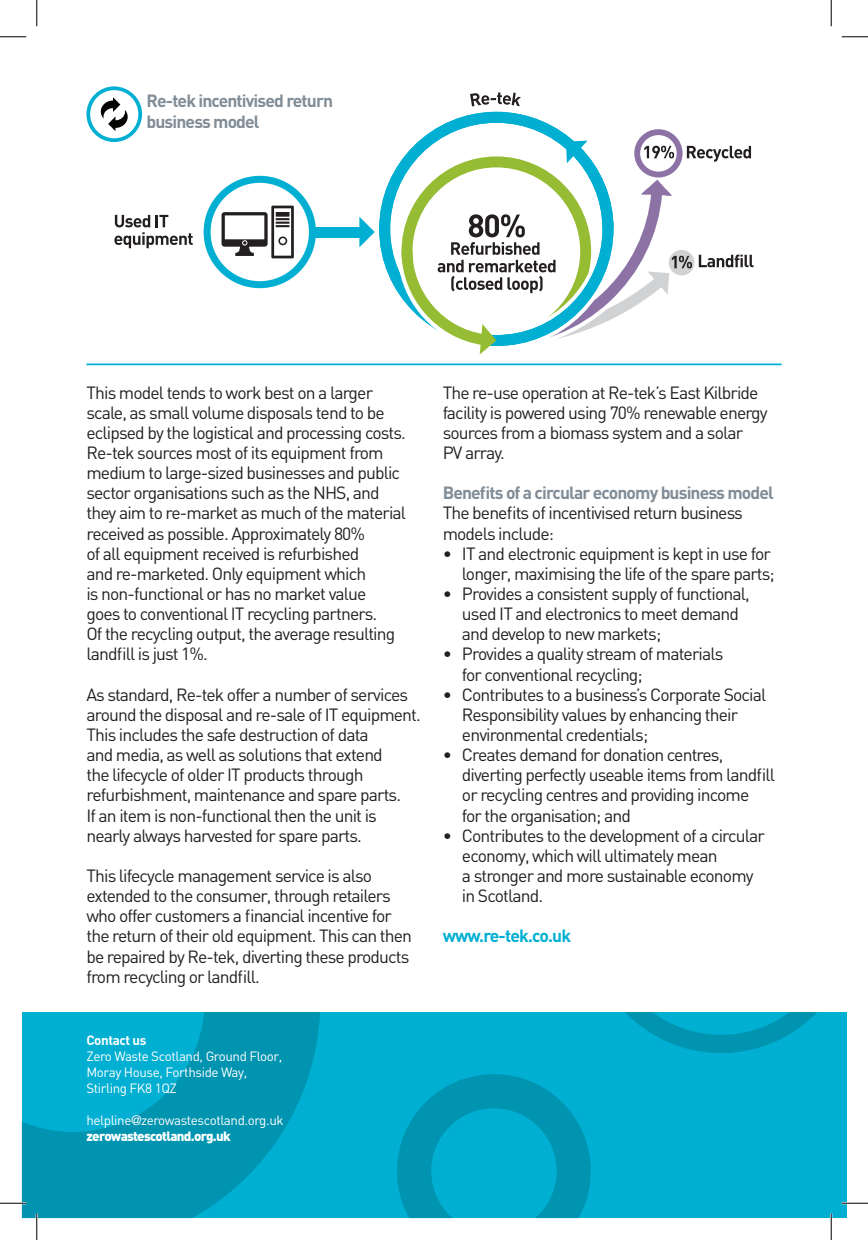
<style>
.page{position:relative;width:868px;height:1240px;background:#fff}
.page>*{position:absolute;margin:0;border:0;box-sizing:border-box;transform-origin:0 0}
.t1{font:17.5px/20.1px "DIN";letter-spacing:-.05em;color:#231f20}
.t2{font:700 17.5px/20.1px "DIN";letter-spacing:-.05em;color:#808c96}
.t3{font:700 17.5px "DIN";letter-spacing:-.05em;color:#00afd2}
.t4{font:13.3px/16.1px "DIN";letter-spacing:-.03em;color:#fff}
.t5{font:700 13.3px "DIN";letter-spacing:-.03em;color:#fff}
.s1{font-family:"Helvetica Neue"}
.s2{font-weight:900}
</style>
<div class="page">
<div style="left:22px;top:1012px;width:823px;height:205px;background:#00afd2"></div>
<svg style="left:22px;top:1012px;width:298px;height:205px;fill:#0094b0"></svg>
<svg style="left:397px;top:1074px;width:193px;height:143px"></svg>
<svg style="left:625px;top:1012px;width:191px;height:40px"></svg>
<div style="left:298px;top:226px;width:63px;height:11px;background:#00afd2"></div>
<svg style="left:359px;top:217px;width:15px;height:30px"></svg>
<svg style="left:379px;top:112px;width:179px;height:181px"></svg>
<svg style="left:470px;top:92px;width:51px;height:14px"></svg>
<svg style="left:114px;top:215px;width:79px;height:33px"></svg>
<svg style="left:203px;top:176px;width:113px;height:112px"></svg>
<svg style="left:398px;top:129px;width:355px;height:225px"></svg>
<hr style="left:86px;top:363px;width:695px;height:2px;background:#00afd2">
<svg style="left:86px;top:86px;width:56px;height:56px"></svg>
<hr style="left:0;top:1201px;width:26px;height:3px;background:#fff">
<hr style="left:841px;top:1201px;width:26px;height:3px;background:#fff">
<hr style="left:36px;top:1213px;width:2px;height:26px;background:#fff">
<hr style="left:829px;top:1213px;width:3px;height:26px;background:#fff">
<svg style="left:0;top:36px;width:26px;height:1px"></svg>
<svg style="left:841px;top:36px;width:26px;height:1px"></svg>
<svg style="left:0;top:1202px;width:26px;height:1px"></svg>
<svg style="left:841px;top:1202px;width:26px;height:1px"></svg>
<svg style="left:36px;top:0;width:1px;height:26px"></svg>
<svg style="left:36px;top:1213px;width:1px;height:26px"></svg>
<svg style="left:830px;top:0;width:1px;height:26px"></svg>
<svg style="left:830px;top:1213px;width:1px;height:26px"></svg>
<p class="t2" style="left:146px;top:90px;width:188px">Re-tek incentivised return business model</p>
<p class="t1" style="left:86px;top:382px;width:321px">This model tends to work best on a larger scale, as small volume disposals tend to be eclipsed by the logistical and processing costs.<br>Re-tek sources most of its equipment from medium to large-sized businesses and public sector organisations such as the NHS, and they aim to re-market as much of the material received as possible. Approximately 80%<br>of all equipment received is refurbished<br>and re-marketed. Only equipment which<br>is non-functional or has no market value<br>goes to conventional IT recycling partners.<br>Of the recycling output, the average resulting landfill is just 1%.</p>
<p class="t1" style="left:86px;top:684px;width:336px">As standard, Re-tek offer a number of services around the disposal and re-sale of IT equipment.<br>This includes the safe destruction of data<br>and media, as well as solutions that extend<br>the lifecycle of older IT products through refurbishment, maintenance and spare parts.<br>If an item is non-functional then the unit is nearly always harvested for spare parts.</p>
<p class="t1" style="left:86px;top:865px;width:327px">This lifecycle management service is also extended to the consumer, through retailers who offer customers a financial incentive for the return of their old equipment. This can then be repaired by Re-tek, diverting these products from recycling or landfill.</p>
<p class="t5" style="left:86px;top:1031px;width:61px">Contact us</p>
<p class="t4" style="left:86px;top:1047px;width:197px">Zero Waste Scotland, Ground Floor,<br>Moray House, Forthside Way,<br>Stirling FK8 1QZ</p>
<p class="t4" style="left:86px;top:1112px;width:199px;line-height:15.4px">helpline<span class="s1">@</span>zerowastescotland.org.uk <span class="s2">zerowastescotland.org.uk</span></p>
<p class="t1" style="left:442px;top:382px;width:326px">The re-use operation at Re-tek’s East Kilbride facility is powered using 70% renewable energy sources from a biomass system and a solar<br>PV array.</p>
<p class="t2" style="left:442px;top:482px;width:332px">Benefits of a circular economy business model</p>
<p class="t1" style="left:442px;top:502px;width:301px">The benefits of incentivised return business models include:</p>
<p class="t1" style="left:442px;top:543px;width:333px;text-align:right">• IT and electronic equipment is kept in use for longer, maximising the life of the spare parts;</p>
<p class="t1" style="left:462px;top:583px;width:289px;text-indent:-19px">• Provides a consistent supply of functional, used IT and electronics to meet demand and develop to new markets;</p>
<p class="t1" style="left:462px;top:643px;width:263px;text-indent:-19px">• Provides a quality stream of materials for conventional recycling;</p>
<p class="t1" style="left:462px;top:684px;width:306px;text-indent:-19px">• Contributes to a business’s Corporate Social<br>Responsibility values by enhancing their environmental credentials;</p>
<p class="t1" style="left:462px;top:744px;width:314px;text-indent:-19px">• Creates demand for donation centres, diverting perfectly useable items from landfill or recycling centres and providing income<br>for the organisation; and</p>
<p class="t1" style="left:462px;top:824px;width:304px;text-indent:-19px">• Contributes to the development of a circular economy, which will ultimately mean<br>a stronger and more sustainable economy in Scotland.</p>
<p class="t3" style="left:442px;top:924px;width:130px">www.re-tek.co.uk</p>
</div>
